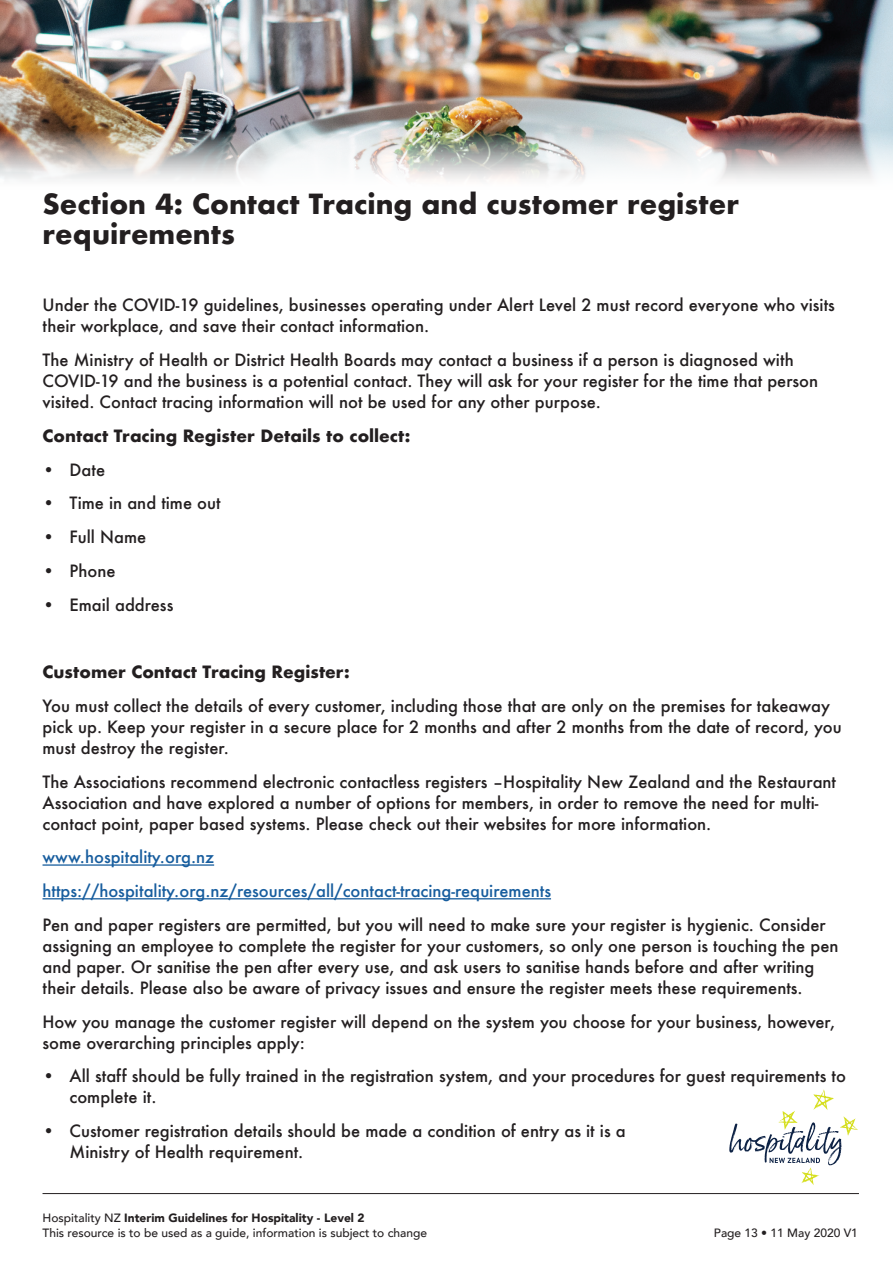
<style>
.page{position:relative;width:893px;height:1263px;background:#fff}
.page>*{position:absolute;margin:0;border:0;box-sizing:border-box;transform-origin:0 0}
.t1{font:700 27px/30px "Futura";color:#231f20}
.t2{font:500 16.5px/21px "Futura";color:#231f20}
.t3{font:500 16.5px "Futura";color:#175d9e}
.t4{font:700 16.5px "Futura";color:#231f20}
.t5{font:500 12px/14.4px "Avenir";color:#231f20}
.s1{font-weight:900}
</style>
<div class="page">
<svg style="left:729px;top:1089px;width:129px;height:96px"></svg>
<hr style="left:43px;top:1193px;width:816px;height:1px;background:#231f20">
<img style="left:0;top:0;width:893px;height:180px">
<hr style="left:43px;top:864px;width:171px;height:2px;background:#175d9e">
<hr style="left:43px;top:898px;width:508px;height:1px;background:#175d9e">
<p class="t1" style="left:43px;top:189px;width:698px">Section 4: Contact Tracing and customer register requirements</p>
<p class="t2" style="left:43px;top:294px;width:794px">Under the COVID-19 guidelines, businesses operating under Alert Level 2 must record everyone who visits their workplace, and save their contact information.</p>
<p class="t2" style="left:43px;top:349px;width:777px">The Ministry of Health or District Health Boards may contact a business if a person is diagnosed with<br>COVID-19 and the business is a potential contact. They will ask for your register for the time that person visited. Contact tracing information will not be used for any other purpose.</p>
<p class="t4" style="left:43px;top:424px;width:370px">Contact Tracing Register Details to collect:</p>
<p class="t2" style="left:43px;top:459px;width:64px">• Date</p>
<p class="t2" style="left:43px;top:492px;width:180px">• Time in and time out</p>
<p class="t2" style="left:43px;top:526px;width:105px">• Full Name</p>
<p class="t2" style="left:43px;top:560px;width:75px">• Phone</p>
<p class="t2" style="left:43px;top:594px;width:132px">• Email address</p>
<p class="t4" style="left:43px;top:660px;width:309px">Customer Contact Tracing Register:</p>
<p class="t2" style="left:43px;top:695px;width:801px">You must collect the details of every customer, including those that are only on the premises for takeaway pick up. Keep your register in a secure place for 2 months and after 2 months from the date of record, you must destroy the register.</p>
<p class="t2" style="left:43px;top:771px;width:795px">The Associations recommend electronic contactless registers –Hospitality New Zealand and the Restaurant<br>Association and have explored a number of options for members, in order to remove the need for multi&shy;contact point, paper based systems. Please check out their websites for more information.</p>
<p class="t3" style="left:43px;top:846px;width:173px">www.hospitality.org.nz</p>
<p class="t3" style="left:43px;top:880px;width:510px">https://hospitality.org.nz/resources/all/contact-tracing-requirements</p>
<p class="t2" style="left:43px;top:914px;width:797px">Pen and paper registers are permitted, but you will need to make sure your register is hygienic. Consider assigning an employee to complete the register for your customers, so only one person is touching the pen and paper. Or sanitise the pen after every use, and ask users to sanitise hands before and after writing their details. Please also be aware of privacy issues and ensure the register meets these requirements.</p>
<p class="t2" style="left:43px;top:1011px;width:794px">How you manage the customer register will depend on the system you choose for your business, however, some overarching principles apply:</p>
<p class="t2" style="left:70px;top:1066px;width:778px;text-indent:-27px">• All staff should be fully trained in the registration system, and your procedures for guest requirements to complete it.</p>
<p class="t2" style="left:70px;top:1120px;width:558px;text-indent:-27px">• Customer registration details should be made a condition of entry as it is a<br>Ministry of Health requirement.</p>
<p class="t5" style="left:43px;top:1210px;width:386px">Hospitality NZ <span class="s1">Interim Guidelines for Hospitality - Level 2<br></span>This resource is to be used as a guide, information is subject to change</p>
<p class="t5" style="left:714px;top:1225px;width:146px">Page 13 • 11 May 2020 V1</p>
</div>
